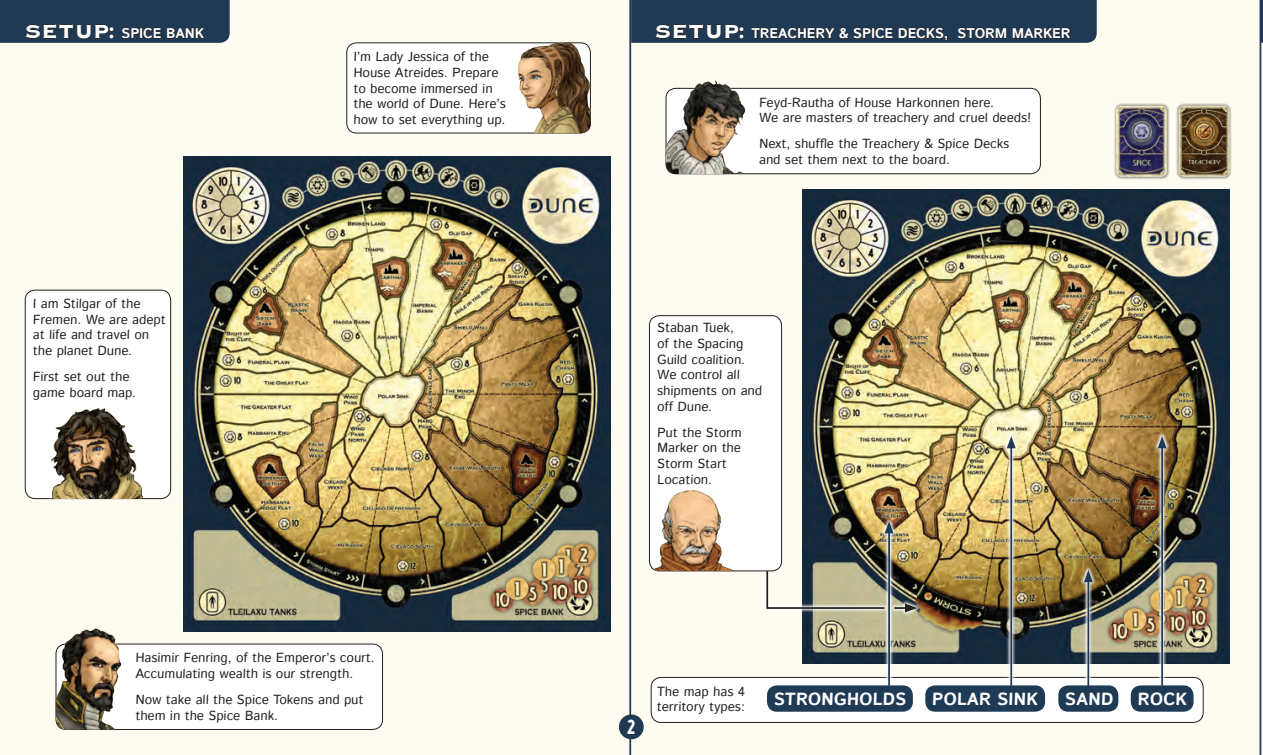
<style>
.page{position:relative;width:1263px;height:755px;background:#fefbf1}
.page>*{position:absolute;margin:0;border:0;box-sizing:border-box;transform-origin:0 0}
.t1{font:21px "Advokat Modern";color:#fff}
.t2{font:700 17.5px "Istok";color:#fff}
.t3{font:700 14px "Istok";letter-spacing:-.01em;color:#fff}
.t4{font:13.12px/15.8px "Istok";color:#231f20}
.s1{font-family:"Copperplate Gothic BT";font-weight:800;font-size:24.5px}
</style>
<div class="page">
<img style="left:183px;top:157px;width:427px;height:474px">
<img style="left:802px;top:189px;width:427px;height:474px">
<hr style="left:629px;top:0;width:2px;height:755px;background:#1f3a55">
<div style="left:619px;top:714px;width:25px;height:25px;background:#1f3a55;border-radius:50%"></div>
<svg style="left:762px;top:567px;width:119px;height:45px"></svg>
<svg style="left:765px;top:569px;width:116px;height:40px"></svg>
<div style="left:347px;top:43px;width:243px;height:90px;background:#fff;border-radius:10px"></div>
<div style="left:346px;top:43px;width:245px;height:90px;border:1px solid #231f20;border-radius:10px"></div>
<div style="left:56px;top:644px;width:326px;height:85px;background:#fff;border-radius:10px"></div>
<div style="left:56px;top:644px;width:327px;height:85px;border:1px solid #231f20;border-radius:10px"></div>
<div style="left:666px;top:88px;width:374px;height:86px;background:#fff;border-radius:10px"></div>
<div style="left:666px;top:88px;width:374px;height:86px;border:1px solid #231f20;border-radius:10px"></div>
<div style="left:651px;top:677px;width:552px;height:45px;background:#fff;border-radius:10px"></div>
<div style="left:651px;top:677px;width:552px;height:45px;border:1px solid #231f20;border-radius:10px"></div>
<div style="left:25px;top:290px;width:146px;height:208px;background:#fff;border-radius:10px"></div>
<div style="left:25px;top:290px;width:146px;height:209px;border:1px solid #231f20;border-radius:10px"></div>
<div style="left:649px;top:316px;width:132px;height:255px;background:#fff;border-radius:10px"></div>
<div style="left:649px;top:315px;width:133px;height:256px;border:1px solid #231f20;border-radius:10px"></div>
<svg style="left:631px;top:0;width:466px;height:43px;background:#203850"></svg>
<img style="left:516px;top:42px;width:75px;height:91px">
<img style="left:38px;top:408px;width:115px;height:91px">
<img style="left:649px;top:484px;width:99px;height:87px">
<img style="left:56px;top:628px;width:94px;height:101px">
<img style="left:666px;top:80px;width:95px;height:94px">
<div style="left:553px;top:541px;width:30px;height:30px;background:#231f20;opacity:.5"></div>
<img style="left:557px;top:544px;width:22px;height:23px;border-radius:11px">
<div style="left:1171px;top:572px;width:30px;height:30px;background:#231f20;opacity:.5"></div>
<img style="left:1174px;top:575px;width:23px;height:23px;border-radius:11px">
<div style="left:546px;top:551px;width:30px;height:30px;background:#231f20;opacity:.5"></div>
<img style="left:550px;top:554px;width:22px;height:23px;border-radius:11px">
<div style="left:1163px;top:582px;width:31px;height:30px;background:#231f20;opacity:.5"></div>
<img style="left:1167px;top:585px;width:23px;height:23px;border-radius:11px">
<div style="left:564px;top:556px;width:30px;height:30px;background:#231f20;opacity:.5"></div>
<img style="left:568px;top:560px;width:23px;height:22px;border-radius:11px">
<div style="left:1182px;top:587px;width:30px;height:30px;background:#231f20;opacity:.5"></div>
<img style="left:1186px;top:591px;width:22px;height:22px;border-radius:11px">
<div style="left:568px;top:539px;width:31px;height:31px;background:#231f20;opacity:.5"></div>
<img style="left:572px;top:543px;width:23px;height:23px;border-radius:11px">
<div style="left:1186px;top:570px;width:30px;height:31px;background:#231f20;opacity:.5"></div>
<img style="left:1190px;top:574px;width:22px;height:23px;border-radius:11px">
<div style="left:517px;top:578px;width:31px;height:31px;background:#231f20;opacity:.5"></div>
<img style="left:521px;top:582px;width:23px;height:23px;border-radius:11px">
<div style="left:1135px;top:609px;width:30px;height:31px;background:#231f20;opacity:.5"></div>
<img style="left:1139px;top:613px;width:22px;height:23px;border-radius:11px">
<div style="left:565px;top:571px;width:30px;height:31px;background:#231f20;opacity:.5"></div>
<img style="left:569px;top:575px;width:23px;height:23px;border-radius:11px">
<div style="left:1183px;top:602px;width:30px;height:31px;background:#231f20;opacity:.5"></div>
<img style="left:1187px;top:606px;width:22px;height:23px;border-radius:11px">
<div style="left:545px;top:577px;width:30px;height:30px;background:#231f20;opacity:.5"></div>
<img style="left:549px;top:581px;width:22px;height:22px;border-radius:11px">
<div style="left:1162px;top:608px;width:31px;height:30px;background:#231f20;opacity:.5"></div>
<img style="left:1166px;top:612px;width:23px;height:22px;border-radius:11px">
<div style="left:487px;top:584px;width:30px;height:31px;background:#231f20;opacity:.5"></div>
<img style="left:491px;top:588px;width:22px;height:23px;border-radius:11px">
<div style="left:1105px;top:615px;width:30px;height:31px;background:#231f20;opacity:.5"></div>
<img style="left:1109px;top:619px;width:22px;height:23px;border-radius:11px">
<div style="left:529px;top:554px;width:30px;height:30px;background:#231f20;opacity:.5"></div>
<img style="left:532px;top:558px;width:23px;height:23px;border-radius:11px">
<div style="left:1146px;top:585px;width:31px;height:30px;background:#231f20;opacity:.5"></div>
<img style="left:1150px;top:589px;width:23px;height:23px;border-radius:11px">
<div style="left:502px;top:573px;width:30px;height:30px;background:#231f20;opacity:.5"></div>
<img style="left:506px;top:577px;width:22px;height:23px;border-radius:11px">
<div style="left:1120px;top:604px;width:30px;height:30px;background:#231f20;opacity:.5"></div>
<img style="left:1123px;top:608px;width:23px;height:23px;border-radius:11px">
<img style="left:881px;top:517px;width:16px;height:162px">
<hr style="left:888px;top:530px;width:2px;height:155px;background:#1f3a55">
<svg style="left:884px;top:521px;width:9px;height:12px"></svg>
<img style="left:1003px;top:432px;width:16px;height:253px">
<hr style="left:1010px;top:445px;width:2px;height:240px;background:#1f3a55">
<svg style="left:1007px;top:436px;width:9px;height:12px"></svg>
<img style="left:1154px;top:432px;width:16px;height:247px">
<hr style="left:1161px;top:445px;width:2px;height:240px;background:#1f3a55">
<svg style="left:1157px;top:436px;width:9px;height:12px"></svg>
<svg style="left:1080px;top:566px;width:16px;height:146px"></svg>
<hr style="left:1087px;top:579px;width:2px;height:130px;background:#1f3a55">
<svg style="left:1084px;top:570px;width:9px;height:12px"></svg>
<div style="left:767px;top:685px;width:146px;height:26px;background:#1f3a55;border-radius:10px"></div>
<div style="left:925px;top:685px;width:120px;height:26px;background:#1f3a55;border-radius:10px"></div>
<div style="left:1131px;top:685px;width:62px;height:26px;background:#1f3a55;border-radius:10px"></div>
<div style="left:1058px;top:685px;width:60px;height:26px;background:#1f3a55;border-radius:10px"></div>
<svg style="left:890px;top:600px;width:4px;height:16px"></svg>
<img style="left:894px;top:579px;width:98px;height:66px">
<div style="left:1175px;top:103px;width:57px;height:76px;background:#231f20;opacity:.5"></div>
<img style="left:1178px;top:106px;width:51px;height:71px">
<div style="left:1113px;top:103px;width:56px;height:76px;background:#231f20;opacity:.5"></div>
<img style="left:1116px;top:106px;width:51px;height:71px">
<hr style="left:1259px;top:0;width:2px;height:755px;background:#1f3a55">
<svg style="left:0;top:0;width:230px;height:43px;background:#203851"></svg>
<svg style="left:1259px;top:0;width:4px;height:43px"></svg>
<p class="t3" style="left:25px;top:24px;width:180px"><span class="s1">SETUP:</span> SPICE BANK</p>
<p class="t3" style="left:655px;top:24px;width:417px"><span class="s1">SETUP:</span> TREACHERY &amp; SPICE DECKS, STORM MARKER</p>
<p class="t4" style="left:33px;top:296px;width:135px">I am Stilgar of the<br>Fremen. We are adept at life and travel on the planet Dune.</p>
<p class="t4" style="left:33px;top:369px;width:105px">First set out the game board map.</p>
<p class="t4" style="left:353px;top:49px;width:155px">I’m Lady Jessica of the<br>House Atreides. Prepare to become immersed in the world of Dune. Here’s how to set everything up.</p>
<p class="t4" style="left:135px;top:650px;width:241px">Hasimir Fenring, of the Emperor’s court.<br>Accumulating wealth is our strength.</p>
<p class="t4" style="left:135px;top:692px;width:230px">Now take all the Spice Tokens and put them in the Spice Bank.</p>
<p class="t4" style="left:759px;top:95px;width:274px">Feyd-Rautha of House Harkonnen here.<br>We are masters of treachery and cruel deeds!</p>
<p class="t4" style="left:759px;top:136px;width:252px">Next, shuffle the Treachery &amp; Spice Decks and set them next to the board.</p>
<p class="t4" style="left:657px;top:320px;width:107px">Staban Tuek,<br>of the Spacing<br>Guild coalition.<br>We control all shipments on and off Dune.</p>
<p class="t4" style="left:657px;top:425px;width:87px">Put the Storm<br>Marker on the<br>Storm Start<br>Location.</p>
<h1 class="t1" style="left:627px;top:715px;width:10px">2</h1>
<p class="t4" style="left:657px;top:684px;width:90px">The map has 4 territory types:</p>
<h2 class="t2" style="left:774px;top:687px;width:135px">STRONGHOLDS</h2>
<h2 class="t2" style="left:932px;top:687px;width:108px">POLAR SINK</h2>
<h2 class="t2" style="left:1065px;top:687px;width:51px">SAND</h2>
<h2 class="t2" style="left:1137px;top:687px;width:52px">ROCK</h2>
</div>
